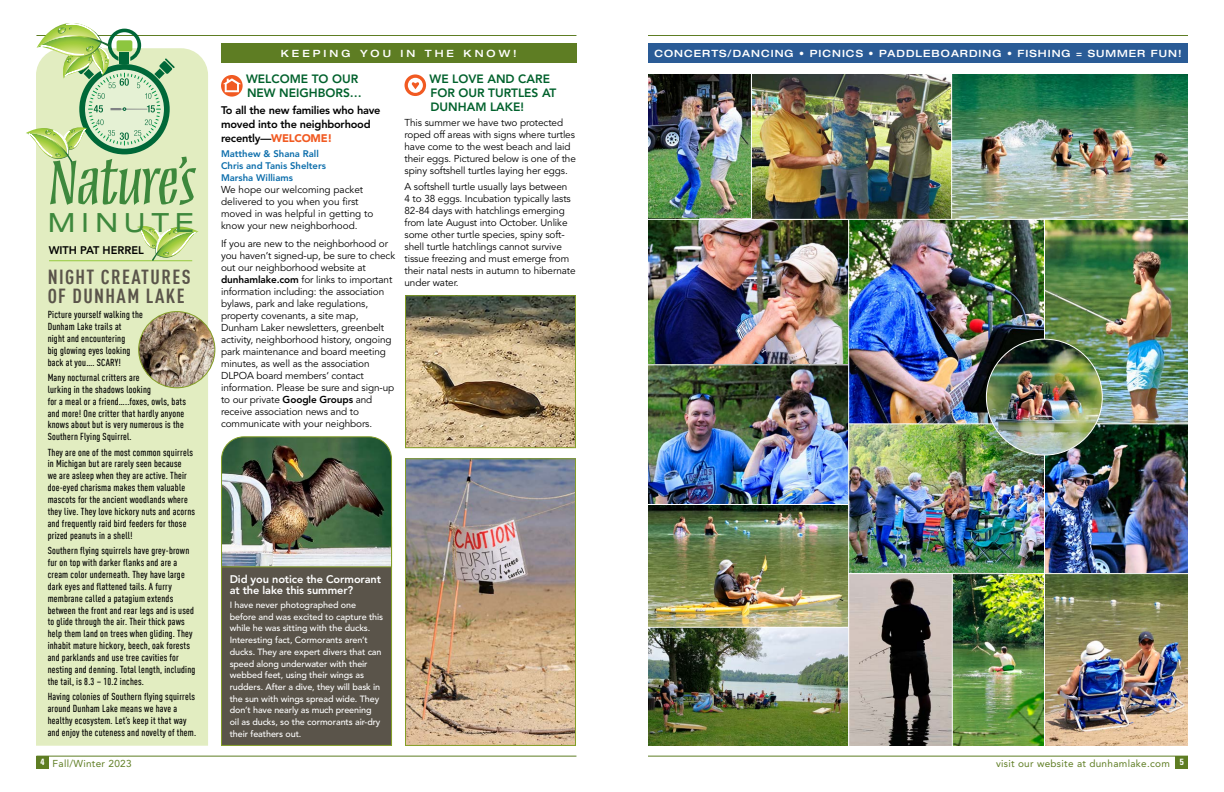
<style>
.page{position:relative;width:1224px;height:792px;background:#fff}
.page>*{position:absolute;margin:0;border:0;box-sizing:border-box;transform-origin:0 0}
.t1{font:79.5px "Mezz Std";letter-spacing:-.01em;color:#3d883c}
.t2{font:expanded 26.5px "Helvetica Neue LT Std";letter-spacing:.24em;color:#3d883c}
.t3{font:700 condensed 20px/19px "DIN Offc";letter-spacing:.07em;color:#5a544a}
.t4{font:800 12px/14px "Avenir LT Std";color:#00612c}
.t5{font:800 11px/14px "Avenir LT Std";letter-spacing:-.02em;color:#000}
.t6{font:800 11px/11.5px "Avenir LT Std";letter-spacing:-.01em;color:#fff}
.t7{font:800 11px "Avenir LT Std";color:#000}
.t8{font:500 condensed 10px/11.9px "DIN Offc";letter-spacing:.02em;color:#000}
.t9{font:10px/12px "Avenir LT Std";letter-spacing:-.01em;color:#000}
.t10{font:500 expanded 10px "Helvetica Neue LT Std";letter-spacing:.1em;color:#fff}
.t11{font:10px "Avenir LT Std";letter-spacing:.03em;color:#5e7d23}
.t12{font:500 expanded 10px "Helvetica Neue LT Std";letter-spacing:.3em;color:#fff}
.t13{font:800 9.5px/12px "Avenir LT Std";color:#0b6dab}
.t14{font:500 9px/11.7px "Avenir LT Std";letter-spacing:-.01em;color:#fff}
.s1{font-weight:900;color:#f15a22}
.s2{font-weight:800}
</style>
<div class="page">
<hr style="left:36px;top:756px;width:540px;height:1px;background:#5e7d23">
<div style="left:36px;top:756px;width:13px;height:12px;background:#5e7d23"></div>
<hr style="left:36px;top:35px;width:540px;height:1px;background:#5e7d23">
<hr style="left:648px;top:756px;width:540px;height:1px;background:#5e7d23">
<div style="left:1176px;top:756px;width:12px;height:12px;background:#5e7d23"></div>
<hr style="left:648px;top:35px;width:540px;height:1px;background:#5e7d23">
<div style="left:221px;top:568px;width:171px;height:178px;background:#5a544a"></div>
<img style="left:648px;top:75px;width:103px;height:144px">
<img style="left:952px;top:75px;width:236px;height:144px">
<div style="left:221px;top:43px;width:355px;height:19px;background:#5e7d23"></div>
<div style="left:36px;top:48px;width:172px;height:698px;background:#e2edc1"></div>
<hr style="left:49px;top:260px;width:143px;height:1px;background:#95c93d">
<svg style="left:137px;top:226px;width:62px;height:38px;background:#c7de93"></svg>
<svg style="left:26px;top:23px;width:149px;height:143px"></svg>
<svg style="left:221px;top:75px;width:22px;height:22px"></svg>
<svg style="left:405px;top:74px;width:21px;height:22px"></svg>
<img style="left:407px;top:297px;width:167px;height:149px">
<div style="left:405px;top:295px;width:171px;height:153px;border:1px solid #839e25"></div>
<img style="left:221px;top:436px;width:172px;height:132px">
<img style="left:407px;top:460px;width:167px;height:284px">
<div style="left:405px;top:458px;width:171px;height:288px;border:1px solid #839e25"></div>
<div style="left:648px;top:43px;width:540px;height:19px;background:#2a5b96"></div>
<img style="left:648px;top:220px;width:200px;height:144px">
<img style="left:648px;top:505px;width:200px;height:122px">
<img style="left:648px;top:365px;width:200px;height:139px">
<img style="left:648px;top:628px;width:200px;height:118px">
<img style="left:849px;top:424px;width:195px;height:149px">
<img style="left:849px;top:574px;width:103px;height:172px">
<img style="left:953px;top:574px;width:91px;height:172px">
<img style="left:752px;top:75px;width:199px;height:144px">
<img style="left:1045px;top:424px;width:143px;height:149px">
<img style="left:849px;top:220px;width:195px;height:203px">
<img style="left:1045px;top:220px;width:143px;height:203px">
<img style="left:1045px;top:574px;width:143px;height:172px">
<img style="left:986px;top:339px;width:116px;height:116px;border-radius:58px">
<img style="left:139px;top:312px;width:76px;height:76px;border-radius:38px">
<div style="left:138px;top:311px;width:77px;height:77px;border:1px solid #839e25;border-radius:50%"></div>
<h1 class="t1" style="left:49px;top:144px;width:148px">Nature’s</h1>
<h2 class="t2" style="left:48px;top:206px;width:147px">MINUTE</h2>
<h3 class="t3" style="left:48px;top:267px;width:144px">NIGHT CREATURES<br>OF DUNHAM LAKE</h3>
<p class="t8" style="left:48px;top:308px;width:97px">Picture yourself walking the<br>Dunham Lake trails at<br>night and encountering<br>big glowing eyes looking back at you…. SCARY!</p>
<p class="t8" style="left:48px;top:371px;width:140px">Many nocturnal critters are<br>lurking in the shadows looking<br>for a meal or a friend…..foxes, owls, bats and more! One critter that hardly anyone knows about but is very numerous is the Southern Flying Squirrel.</p>
<p class="t8" style="left:48px;top:446px;width:149px">They are one of the most common squirrels in Michigan but are rarely seen because<br>we are asleep when they are active. Their doe-eyed charisma makes them valuable mascots for the ancient woodlands where they live. They love hickory nuts and acorns and frequently raid bird feeders for those prized peanuts in a shell!</p>
<p class="t8" style="left:48px;top:545px;width:149px">Southern flying squirrels have grey-brown fur on top with darker flanks and are a cream color underneath. They have large dark eyes and flattened tails. A furry membrane called a patagium extends between the front and rear legs and is used to glide through the air. Their thick paws help them land on trees when gliding. They inhabit mature hickory, beech, oak forests and parklands and use tree cavities for nesting and denning. Total length, including the tail, is 8.3 – 10.2 inches.</p>
<p class="t8" style="left:48px;top:691px;width:150px">Having colonies of Southern flying squirrels around Dunham Lake means we have a healthy ecosystem. Let’s keep it that way and enjoy the cuteness and novelty of them.</p>
<p class="t7" style="left:49px;top:243px;width:97px">WITH PAT HERREL</p>
<p class="t12" style="left:281px;top:47px;width:237px">KEEPING YOU IN THE KNOW!</p>
<p class="t4" style="left:246px;top:71px;width:117px">WELCOME TO OUR<br>NEW NEIGHBORS…</p>
<p class="t5" style="left:221px;top:103px;width:161px">To all the new families who have moved into the neighborhood recently—<span class="s1">WELCOME!</span></p>
<p class="t13" style="left:221px;top:148px;width:106px">Matthew &amp; Shana Rall<br>Chris and Tanis Shelters<br>Marsha Williams</p>
<p class="t9" style="left:221px;top:184px;width:154px">We hope our welcoming packet delivered to you when you first moved in was helpful in getting to know your new neighborhood.</p>
<p class="t9" style="left:221px;top:238px;width:176px">If you are new to the neighborhood or you haven’t signed-up, be sure to check out our neighborhood website at <span class="s2">dunhamlake.com</span> for links to important information including: the association bylaws, park and lake regulations, property covenants, a site map, Dunham Laker newsletters, greenbelt activity, neighborhood history, ongoing park maintenance and board meeting minutes, as well as the association DLPOA board members‘ contact information. Please be sure and sign-up to our private <span class="s2">Google Groups</span> and receive association news and to communicate with your neighbors.</p>
<p class="t4" style="left:430px;top:71px;width:128px">WE LOVE AND CARE<br>FOR OUR TURTLES AT<br>DUNHAM LAKE!</p>
<p class="t9" style="left:405px;top:117px;width:173px">This summer we have two protected roped off areas with signs where turtles have come to the west beach and laid their eggs. Pictured below is one of the spiny softshell turtles laying her eggs.</p>
<p class="t9" style="left:405px;top:181px;width:173px">A softshell turtle usually lays between<br>4 to 38 eggs. Incubation typically lasts 82-84 days with hatchlings emerging from late August into October. Unlike some other turtle species, spiny soft&shy;shell turtle hatchlings cannot survive tissue freezing and must emerge from their natal nests in autumn to hibernate under water.</p>
<p class="t6" style="left:230px;top:573px;width:153px">Did you notice the Cormorant at the lake this summer?</p>
<p class="t14" style="left:230px;top:599px;width:155px">I have never photographed one before and was excited to capture this while he was sitting with the ducks.<br>Interesting fact, Cormorants aren’t ducks. They are expert divers that can speed along underwater with their webbed feet, using their wings as rudders. After a dive, they will bask in the sun with wings spread wide. They don’t have nearly as much preening oil as ducks, so the cormorants air-dry their feathers out.</p>
<p class="t10" style="left:654px;top:47px;width:529px">CONCERTS/DANCING • PICNICS • PADDLEBOARDING • FISHING = SUMMER FUN!</p>
<p class="t11" style="left:41px;top:758px;width:93px"><sup>4</sup> Fall/Winter 2023</p>
<p class="t11" style="left:996px;top:758px;width:189px">visit our website at dunhamlake.com <sup>5</sup></p>
</div>
